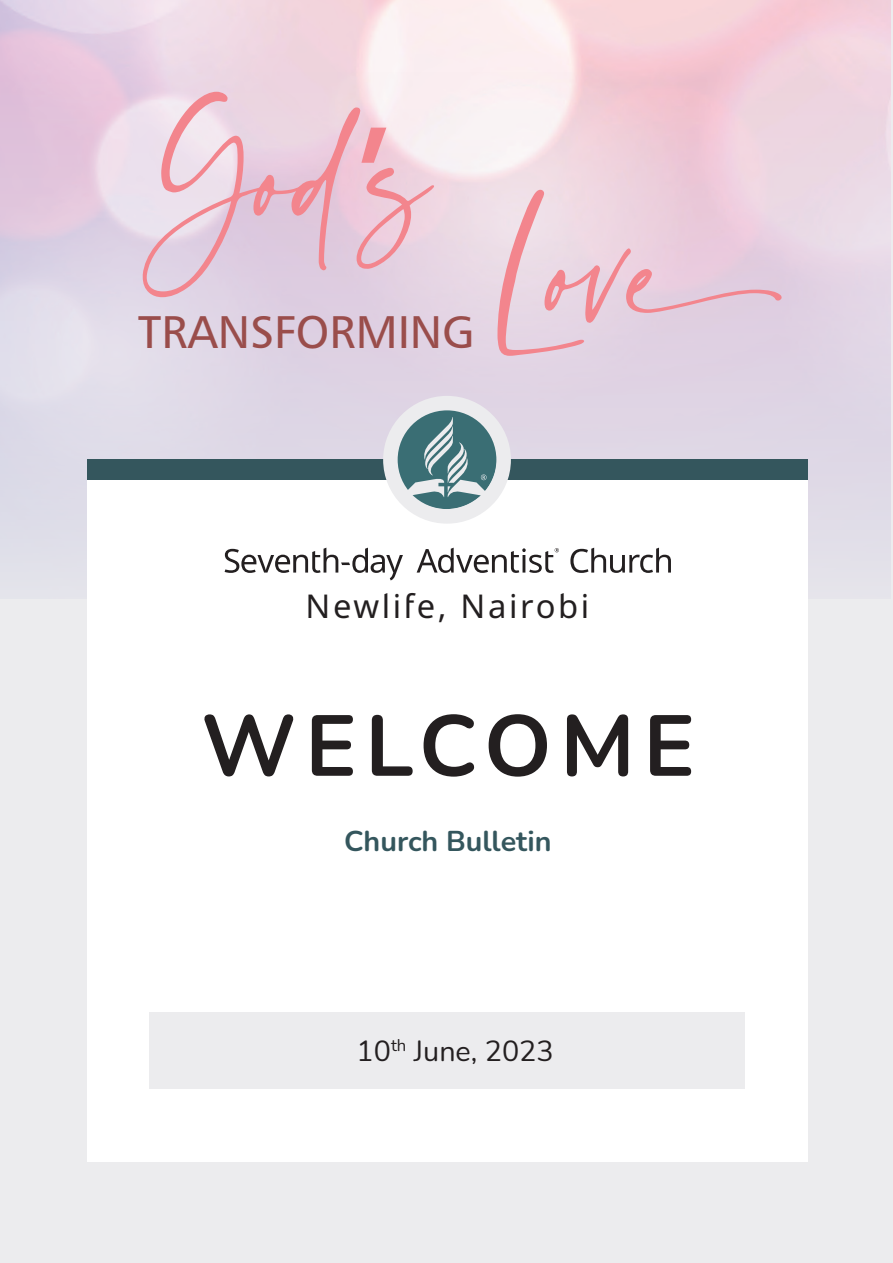
<style>
.page{position:relative;width:893px;height:1263px;background:#ececee}
.page>*{position:absolute;margin:0;border:0;box-sizing:border-box;transform-origin:0 0}
.t1{font:152.7px "Sinthya";color:#f3858d}
.t2{font:700 86.1px "Nunito";letter-spacing:.1em;color:#231f20}
.t3{font:45.75px "Humanist 777 BT Roman B";color:#9a4d4b}
.t4{font:32.85px "Advent Sans Logo";letter-spacing:.1em;color:#231f20}
.t5{font:700 28.65px "Nunito";color:#34565d}
.t6{font:28.65px "Nunito";color:#231f20}
.s1{font-family:"Humanist 777 BT Roman B"}
</style>
<div class="page">
<img style="left:0;top:0;width:890px;height:598px">
<div style="left:87px;top:460px;width:720px;height:702px;background:#fff"></div>
<div style="left:87px;top:460px;width:720px;height:20px;background:#34565d"></div>
<svg style="left:225px;top:548px;width:446px;height:32px"></svg>
<div style="left:149px;top:1013px;width:596px;height:76px;background:#ececee"></div>
<div style="left:383px;top:396px;width:128px;height:128px;background:#ececee;border-radius:50%"></div>
<svg style="left:398px;top:410px;width:98px;height:99px"></svg>
<svg style="left:497px;top:190px;width:285px;height:166px;background:#e8cbd9"></svg>
<h1 class="t1" style="left:142px;top:92px;width:290px">God<span class="s1">’</span>s</h1>
<h3 class="t3" style="left:138px;top:303px;width:338px">TRANSFORMING</h3>
<p class="t4" style="left:306px;top:583px;width:285px">Newlife, Nairobi</p>
<h2 class="t2" style="left:201px;top:685px;width:495px">WELCOME</h2>
<p class="t5" style="left:344px;top:821px;width:209px">Church Bulletin</p>
<p class="t6" style="left:357px;top:1031px;width:199px">10<sup>th</sup> June, 2023</p>
</div>
